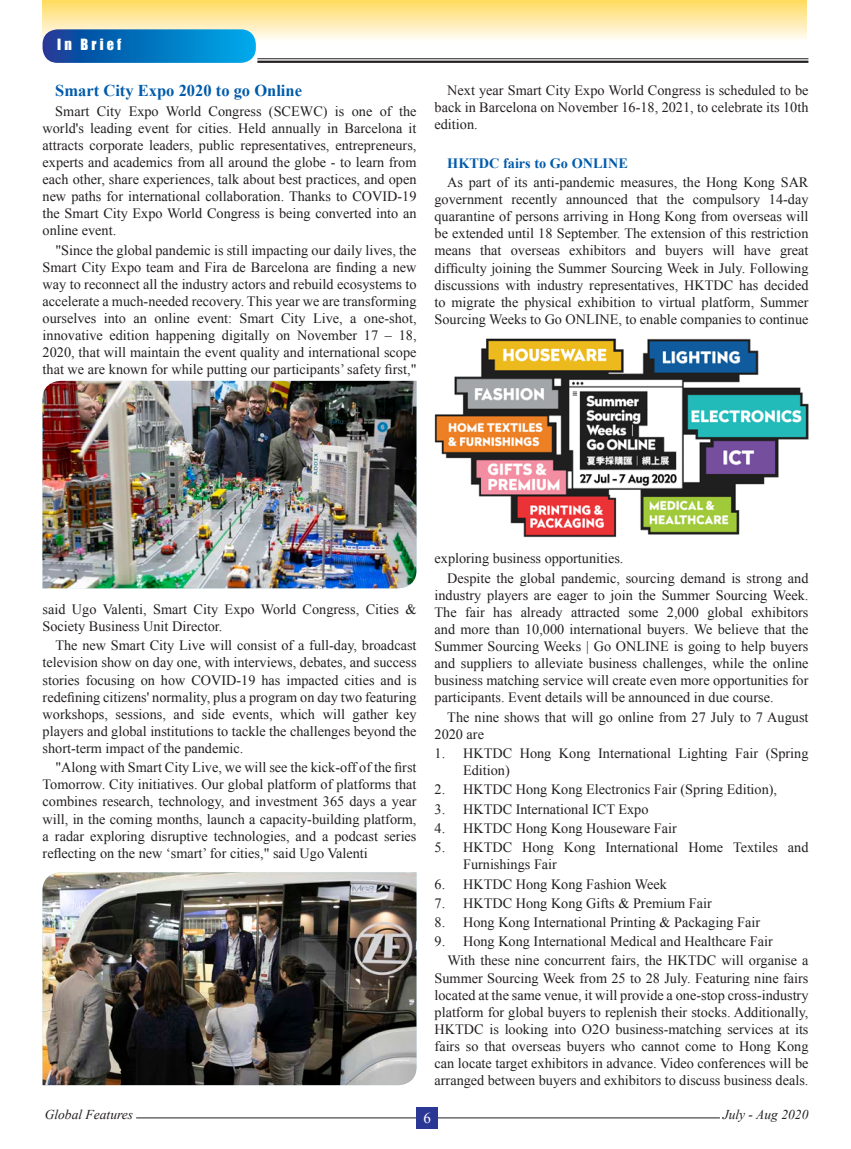
<style>
.page{position:relative;width:851px;height:1149px;background:#fff}
.page>*{position:absolute;margin:0;border:0;box-sizing:border-box;transform-origin:0 0}
.t1{font:700 16.5px "Times New Roman";color:#005bab}
.t2{font:15px "Times New Roman";color:#fff}
.t3{font:14.25px/17.1px "Times New Roman";color:#231f20;text-align:justify}
.t4{font:700 14.25px "Times New Roman";color:#005bab}
.t5{font:14.25px "Impact";letter-spacing:.22em;color:#fff}
.t6{font:italic 13.5px "Times New Roman";color:#231f20}
</style>
<div class="page">
<hr style="left:136px;top:1117px;width:583px;height:1px;background:#231f20">
<div style="left:416px;top:1106px;width:21px;height:22px;background:#2a3795"></div>
<div style="left:43px;top:0;width:763px;height:41px;background:linear-gradient(to bottom,#ffdb5f,#fffcf8)"></div>
<svg style="left:43px;top:29px;width:213px;height:34px;background:#0775bf"></svg>
<hr style="left:257px;top:61px;width:551px;height:2px;background:#231f20">
<hr style="left:257px;top:58px;width:551px;height:1px;background:#231f20">
<img style="left:434px;top:338px;width:374px;height:200px">
<img style="left:43px;top:381px;width:373px;height:207px">
<img style="left:43px;top:872px;width:373px;height:212px">
<p class="t5" style="left:57px;top:33px;width:66px">In Brief</p>
<p class="t1" style="left:55px;top:82px;width:248px">Smart City Expo 2020 to go Online</p>
<p class="t3" style="left:43px;top:102px;width:375px;text-indent:13px">Smart City Expo World Congress (SCEWC) is one of the world's leading event for cities. Held annually in Barcelona it attracts corporate leaders, public representatives, entrepreneurs, experts and academics from all around the globe - to learn from each other, share experiences, talk about best practices, and open new paths for international collaboration. Thanks to COVID-19 the Smart City Expo World Congress is being converted into an online event.</p>
<p class="t3" style="left:43px;top:241px;width:375px;text-indent:13px">"Since the global pandemic is still impacting our daily lives, the Smart City Expo team and Fira de Barcelona are finding a new way to reconnect all the industry actors and rebuild ecosystems to accelerate a much-needed recovery. This year we are transforming ourselves into an online event: Smart City Live, a one-shot, innovative edition happening digitally on November 17 – 18, 2020, that will maintain the event quality and international scope that we are known for while putting our participants’ safety first,"</p>
<p class="t3" style="left:434px;top:81px;width:375px;text-indent:13px">Next year Smart City Expo World Congress is scheduled to be back in Barcelona on November 16-18, 2021, to celebrate its 10th edition.</p>
<p class="t4" style="left:447px;top:155px;width:182px">HKTDC fairs to Go ONLINE</p>
<p class="t3" style="left:434px;top:173px;width:375px;text-indent:13px">As part of its anti-pandemic measures, the Hong Kong SAR government recently announced that the compulsory 14-day quarantine of persons arriving in Hong Kong from overseas will be extended until 18 September. The extension of this restriction means that overseas exhibitors and buyers will have great difficulty joining the Summer Sourcing Week in July. Following discussions with industry representatives, HKTDC has decided to migrate the physical exhibition to virtual platform, Summer Sourcing Weeks to Go ONLINE, to enable companies to continue</p>
<p class="t3" style="left:43px;top:600px;width:375px">said Ugo Valenti, Smart City Expo World Congress, Cities &amp;<br>Society Business Unit Director.</p>
<p class="t3" style="left:43px;top:636px;width:375px;text-indent:13px">The new Smart City Live will consist of a full-day, broadcast television show on day one, with interviews, debates, and success stories focusing on how COVID-19 has impacted cities and is redefining citizens' normality, plus a program on day two featuring workshops, sessions, and side events, which will gather key players and global institutions to tackle the challenges beyond the short-term impact of the pandemic.</p>
<p class="t3" style="left:43px;top:758px;width:375px;text-indent:13px">"Along with Smart City Live, we will see the kick-off of the first Tomorrow. City initiatives. Our global platform of platforms that combines research, technology, and investment 365 days a year will, in the coming months, launch a capacity-building platform, a radar exploring disruptive technologies, and a podcast series reflecting on the new ‘smart’ for cities," said Ugo Valenti</p>
<p class="t3" style="left:447px;top:548px;width:362px;line-height:19.2px;text-indent:-13px">exploring business opportunities.<br>Despite the global pandemic, sourcing demand is strong and</p>
<p class="t3" style="left:434px;top:586px;width:375px">industry players are eager to join the Summer Sourcing Week.<br>The fair has already attracted some 2,000 global exhibitors and more than 10,000 international buyers. We believe that the Summer Sourcing Weeks | Go ONLINE is going to help buyers and suppliers to alleviate business challenges, while the online business matching service will create even more opportunities for participants. Event details will be announced in due course.</p>
<p class="t3" style="left:434px;top:708px;width:375px;text-indent:13px">The nine shows that will go online from 27 July to 7 August<br>2020 are</p>
<p class="t3" style="left:463px;top:744px;width:347px;text-indent:-28px">1. HKTDC Hong Kong International Lighting Fair (Spring<br>Edition)</p>
<p class="t3" style="left:434px;top:780px;width:344px">2. HKTDC Hong Kong Electronics Fair (Spring Edition),</p>
<p class="t3" style="left:434px;top:799px;width:215px">3. HKTDC International ICT Expo</p>
<p class="t3" style="left:434px;top:819px;width:244px">4. HKTDC Hong Kong Houseware Fair</p>
<p class="t3" style="left:463px;top:838px;width:347px;text-indent:-28px">5. HKTDC Hong Kong International Home Textiles and<br>Furnishings Fair</p>
<p class="t3" style="left:434px;top:874px;width:234px">6. HKTDC Hong Kong Fashion Week</p>
<p class="t3" style="left:434px;top:893px;width:279px">7. HKTDC Hong Kong Gifts &amp; Premium Fair</p>
<p class="t3" style="left:434px;top:913px;width:327px">8. Hong Kong International Printing &amp; Packaging Fair</p>
<p class="t3" style="left:447px;top:931px;width:362px;line-height:19.2px;text-indent:-13px">9. Hong Kong International Medical and Healthcare Fair<br>With these nine concurrent fairs, the HKTDC will organise a</p>
<p class="t3" style="left:434px;top:968px;width:375px">Summer Sourcing Week from 25 to 28 July. Featuring nine fairs located at the same venue, it will provide a one-stop cross-industry platform for global buyers to replenish their stocks. Additionally, HKTDC is looking into O2O business-matching services at its fairs so that overseas buyers who cannot come to Hong Kong can locate target exhibitors in advance. Video conferences will be arranged between buyers and exhibitors to discuss business deals.</p>
<p class="t6" style="left:45px;top:1106px;width:90px">Global Features</p>
<p class="t6" style="left:722px;top:1106px;width:87px">July - Aug 2020</p>
<p class="t2" style="left:423px;top:1107px;width:9px">6</p>
</div>
